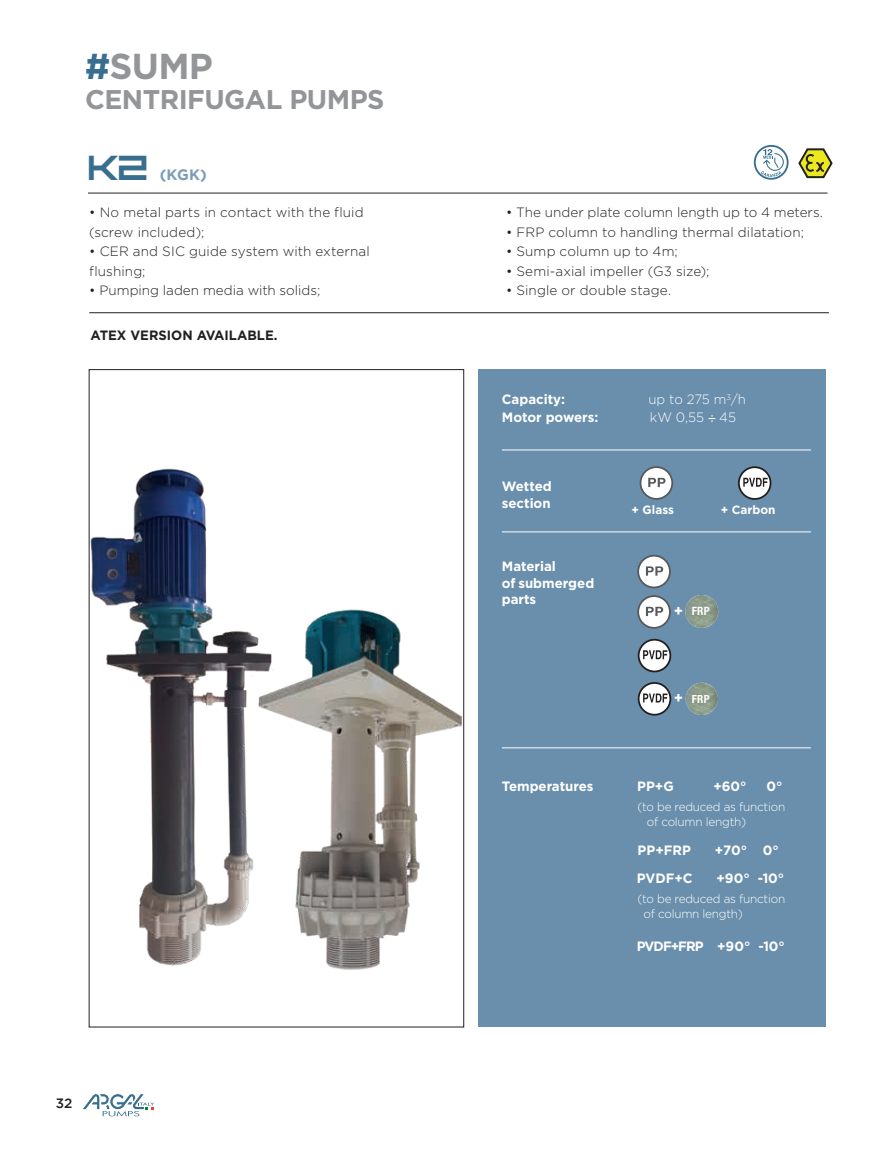
<style>
.page{position:relative;width:893px;height:1149px;background:#fff}
.page>*{position:absolute;margin:0;border:0;box-sizing:border-box;transform-origin:0 0}
.t1{font:700 36px "Gotham";color:#939598}
.t2{font:700 27px "Gotham";letter-spacing:-.02em;color:#939598}
.t3{font:700 15px "Gotham";color:#7b9cb7}
.t4{font:700 15px "Gotham";color:#fff}
.t5{font:300 13.5px/19.5px "Gotham";letter-spacing:.005em;color:#231f20}
.t6{font:700 13.5px/16.5px "Gotham";color:#fff}
.t7{font:700 13.5px "Gotham";color:#231f20}
.t8{font:300 13.5px "Gotham";color:#fff}
.t9{font:700 13.5px "Gotham";letter-spacing:-.07em;color:#fff}
.t10{font:500 13.5px "Gotham";color:#231f20}
.t11{font:300 12px/15px "Gotham";letter-spacing:-.02em;color:#fff}
.t12{font:700 12px "Gotham";color:#fff}
.t13{font:700 condensed 11.4px "Helvetica Neue LT Std";color:#fff}
.t14{font:700 condensed 11.25px "Helvetica Neue LT Std";color:#fff}
.s1{color:#386e8f}
.s2{font-family:"Thumbs Down";font-weight:400;font-size:33px;color:#386e8f}
.s3{font-family:"Helvetica";font-weight:400}
</style>
<div class="page">
<svg style="left:83px;top:1093px;width:71px;height:22px"></svg>
<div style="left:479px;top:369px;width:347px;height:657px;background:#698fac"></div>
<hr style="left:502px;top:531px;width:309px;height:1px;background:#fff">
<hr style="left:502px;top:747px;width:309px;height:1px;background:#fff">
<hr style="left:502px;top:449px;width:309px;height:1px;background:#fff">
<div style="left:638px;top:555px;width:32px;height:32px;background:#fff;border-radius:50%"></div>
<div style="left:637px;top:554px;width:34px;height:34px;border:2px solid #57585a;border-radius:50%"></div>
<svg style="left:646px;top:566px;width:17px;height:9px"></svg>
<div style="left:638px;top:596px;width:32px;height:31px;background:#fff;border-radius:50%"></div>
<div style="left:637px;top:595px;width:34px;height:33px;border:2px solid #57585a;border-radius:50%"></div>
<svg style="left:646px;top:606px;width:17px;height:10px"></svg>
<div style="left:639px;top:639px;width:31px;height:32px;background:#fff;border-radius:50%"></div>
<div style="left:638px;top:638px;width:33px;height:34px;border:2px solid #231f20;border-radius:50%"></div>
<svg style="left:643px;top:650px;width:24px;height:9px"></svg>
<div style="left:639px;top:682px;width:31px;height:32px;background:#fff;border-radius:50%"></div>
<div style="left:638px;top:682px;width:33px;height:33px;border:2px solid #231f20;border-radius:50%"></div>
<svg style="left:643px;top:693px;width:24px;height:9px"></svg>
<img style="left:685px;top:594px;width:33px;height:33px;border-radius:16px">
<img style="left:686px;top:682px;width:32px;height:32px;border-radius:16px">
<hr style="left:88px;top:193px;width:739px;height:1px;background:#231f20">
<hr style="left:89px;top:312px;width:740px;height:1px;background:#231f20">
<svg style="left:755px;top:146px;width:33px;height:33px"></svg>
<div style="left:754px;top:145px;width:35px;height:35px;border:2px solid #386e8f;border-radius:50%"></div>
<svg style="left:761px;top:149px;width:23px;height:28px"></svg>
<svg style="left:739px;top:467px;width:32px;height:32px"></svg>
<div style="left:738px;top:466px;width:33px;height:33px;border:2px solid #231f20;border-radius:50%"></div>
<svg style="left:743px;top:477px;width:25px;height:9px"></svg>
<div style="left:640px;top:467px;width:32px;height:31px;background:#fff;border-radius:50%"></div>
<div style="left:640px;top:466px;width:33px;height:33px;border:2px solid #57585a;border-radius:50%"></div>
<svg style="left:648px;top:477px;width:17px;height:10px"></svg>
<svg style="left:798px;top:148px;width:35px;height:31px"></svg>
<img style="left:91px;top:468px;width:221px;height:560px">
<img style="left:255px;top:603px;width:210px;height:384px">
<h1 class="t1" style="left:85px;top:46px;width:129px"><span class="s1">#</span>SUMP</h1>
<h2 class="t2" style="left:85px;top:84px;width:301px">CENTRIFUGAL PUMPS</h2>
<p class="t3" style="left:88px;top:166px;width:121px"><span class="s2">K2</span> (KGK)</p>
<p class="t5" style="left:89px;top:202px;width:276px">• No metal parts in contact with the fluid (screw included);</p>
<p class="t5" style="left:89px;top:241px;width:282px">• CER and SIC guide system with external flushing;</p>
<p class="t5" style="left:89px;top:280px;width:232px">• Pumping laden media with solids;</p>
<p class="t7" style="left:90px;top:327px;width:189px">ATEX VERSION AVAILABLE.</p>
<p class="t10" style="left:56px;top:1095px;width:18px">32</p>
<p class="t5" style="left:506px;top:202px;width:319px">• The under plate column length up to 4 meters.</p>
<p class="t5" style="left:506px;top:222px;width:299px">• FRP column to handling thermal dilatation;</p>
<p class="t5" style="left:506px;top:241px;width:173px">• Sump column up to 4m;</p>
<p class="t5" style="left:506px;top:261px;width:205px">• Semi-axial impeller (G3 size);</p>
<p class="t5" style="left:506px;top:280px;width:167px">• Single or double stage.</p>
<p class="t6" style="left:502px;top:391px;width:65px">Capacity:</p>
<p class="t8" style="left:648px;top:392px;width:99px">up to 275 m<sup>3</sup>/h</p>
<p class="t6" style="left:502px;top:409px;width:98px">Motor powers:</p>
<p class="t8" style="left:650px;top:410px;width:88px">kW 0,55 <span class="s3">÷</span> 45</p>
<p class="t6" style="left:502px;top:478px;width:51px">Wetted section</p>
<p class="t6" style="left:502px;top:557px;width:94px">Material<br>of submerged parts</p>
<p class="t12" style="left:631px;top:503px;width:44px">+ Glass</p>
<p class="t12" style="left:721px;top:503px;width:56px">+ Carbon</p>
<p class="t4" style="left:674px;top:602px;width:11px">+</p>
<p class="t13" style="left:692px;top:604px;width:20px">FRP</p>
<p class="t4" style="left:674px;top:689px;width:11px">+</p>
<p class="t14" style="left:692px;top:691px;width:19px">FRP</p>
<p class="t6" style="left:502px;top:777px;width:93px">Temperatures</p>
<p class="t6" style="left:637px;top:777px;width:38px">PP+G</p>
<p class="t6" style="left:713px;top:777px;width:35px">+60°</p>
<p class="t6" style="left:766px;top:777px;width:18px">0°</p>
<p class="t11" style="left:647px;top:798px;width:140px;text-indent:-9px">(to be reduced as function of column length)</p>
<p class="t6" style="left:638px;top:840px;width:55px">PP+FRP</p>
<p class="t6" style="left:715px;top:840px;width:66px">+70° 0°</p>
<p class="t6" style="left:637px;top:869px;width:57px">PVDF+C</p>
<p class="t6" style="left:716px;top:869px;width:69px">+90° -10°</p>
<p class="t11" style="left:643px;top:890px;width:143px;text-indent:-6px">(to be reduced as function of column length)</p>
<p class="t9" style="left:637px;top:937px;width:150px">PVDF+FRP +90° -10°</p>
</div>
